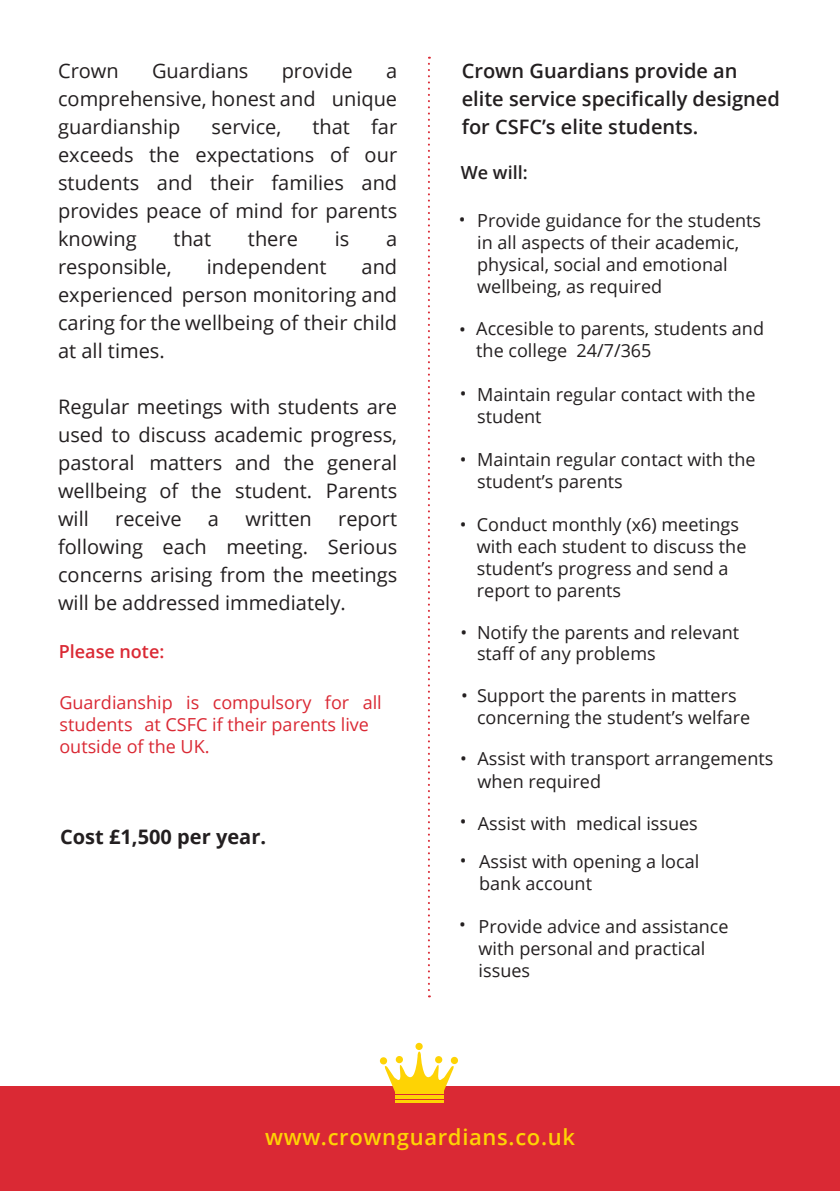
<style>
.page{position:relative;width:840px;height:1191px;background:#fff}
.page>*{position:absolute;margin:0;border:0;box-sizing:border-box;transform-origin:0 0}
.t1{font:600 22px "Open Sans";letter-spacing:.03em;color:#fed304}
.t2{font:20px/28px "Open Sans";color:#231f20;text-align:justify}
.t3{font:600 20px/28px "Open Sans";color:#231f20}
.t4{font:700 20px "Open Sans";color:#231f20}
.t5{font:18px/22px "Open Sans";color:#231f20}
.t6{font:18px/22px "Open Sans";color:#da2934}
.t7{font:600 18px "Open Sans";color:#da2934}
.t8{font:600 18px "Open Sans";color:#231f20}
.s1{font-style:inherit}
</style>
<div class="page">
<div style="left:0;top:1086px;width:839px;height:105px;background:#da2934"></div>
<svg style="left:379px;top:1057px;width:8px;height:7px"></svg>
<svg style="left:415px;top:1042px;width:7px;height:8px"></svg>
<div style="left:450px;top:1056px;width:8px;height:8px;background:#fed304;border-radius:50%"></div>
<svg style="left:384px;top:1051px;width:70px;height:41px"></svg>
<div style="left:395px;top:1087px;width:48px;height:6px;background:#fed304"></div>
<hr style="left:395px;top:1095px;width:48px;height:1px;background:#fed304">
<hr style="left:395px;top:1097px;width:48px;height:1px;background:#fed304">
<hr style="left:395px;top:1099px;width:48px;height:3px;background:#fed304">
<svg style="left:428px;top:57px;width:1px;height:940px"></svg>
<p class="t2" style="left:58px;top:56px;width:62px">Crown</p>
<p class="t2" style="left:152px;top:56px;width:98px">Guardians</p>
<p class="t2" style="left:281px;top:56px;width:73px">provide</p>
<p class="t2" style="left:58px;top:56px;width:340px;text-indent:328px">a comprehensive, honest and unique guardianship</p>
<p class="t2" style="left:58px;top:112px;width:340px;text-indent:254px">that far exceeds the expectations of our students and their families and provides peace of mind for parents knowing</p>
<p class="t2" style="left:211px;top:112px;width:71px">service,</p>
<p class="t2" style="left:173px;top:224px;width:39px">that</p>
<p class="t2" style="left:248px;top:224px;width:51px">there</p>
<p class="t2" style="left:334px;top:224px;width:16px">is</p>
<p class="t2" style="left:386px;top:224px;width:13px">a</p>
<p class="t2" style="left:58px;top:252px;width:340px;text-indent:303px">and experienced person monitoring and caring for the wellbeing of their child at all times.</p>
<p class="t2" style="left:58px;top:252px;width:115px">responsible,</p>
<p class="t2" style="left:207px;top:252px;width:121px">independent</p>
<p class="t2" style="left:58px;top:392px;width:340px">Regular meetings with students are used to discuss academic progress, pastoral matters and the general wellbeing of the student. Parents will</p>
<p class="t2" style="left:115px;top:504px;width:68px">receive</p>
<p class="t2" style="left:208px;top:504px;width:13px">a</p>
<p class="t2" style="left:245px;top:504px;width:68px">written</p>
<p class="t2" style="left:58px;top:504px;width:340px;text-indent:280px">report following each meeting. Serious concerns arising from the meetings will be addressed immediately.</p>
<p class="t7" style="left:59px;top:639px;width:107px">Please note:</p>
<p class="t6" style="left:59px;top:690px;width:324px">Guardianship is compulsory for all students at CSFC if their parents live outside of the UK.</p>
<p class="t4" style="left:60px;top:822px;width:207px">Cost £1<span class="s1">,</span>500 per year.</p>
<p class="t3" style="left:461px;top:56px;width:319px">Crown Guardians provide an elite service specifically designed for CSFC’s elite students.</p>
<p class="t8" style="left:460px;top:160px;width:68px">We will:</p>
<p class="t5" style="left:477px;top:209px;width:285px;text-indent:-18px">• Provide guidance for the students in all aspects of their academic, physical, social and emotional wellbeing, as required</p>
<p class="t5" style="left:459px;top:318px;width:8px">•</p>
<p class="t5" style="left:459px;top:382px;width:8px">•</p>
<p class="t5" style="left:476px;top:317px;width:289px">Accesible to parents, students and the college 24/7/365</p>
<p class="t5" style="left:477px;top:383px;width:280px">Maintain regular contact with the student</p>
<p class="t5" style="left:459px;top:448px;width:8px">•</p>
<p class="t5" style="left:459px;top:513px;width:8px">•</p>
<p class="t5" style="left:460px;top:620px;width:8px">•</p>
<p class="t5" style="left:461px;top:684px;width:8px">•</p>
<p class="t5" style="left:460px;top:747px;width:8px">•</p>
<p class="t5" style="left:477px;top:447px;width:280px">Maintain regular contact with the student’s parents</p>
<p class="t5" style="left:476px;top:512px;width:271px">Conduct monthly (x6) meetings with each student to discuss the student’s progress and send a report to parents</p>
<p class="t5" style="left:477px;top:621px;width:263px">Notify the parents and relevant staff of any problems</p>
<p class="t5" style="left:477px;top:684px;width:274px">Support the parents in matters concerning the student’s welfare</p>
<p class="t5" style="left:477px;top:747px;width:297px">Assist with transport arrangements when required</p>
<p class="t5" style="left:459px;top:812px;width:239px">• Assist with medical issues</p>
<p class="t5" style="left:479px;top:849px;width:221px;text-indent:-19px">• Assist with opening a local bank account</p>
<p class="t5" style="left:478px;top:914px;width:251px;text-indent:-19px">• Provide advice and assistance with personal and practical issues</p>
<p class="t1" style="left:265px;top:1122px;width:311px">www.crownguardians.co.uk</p>
</div>
